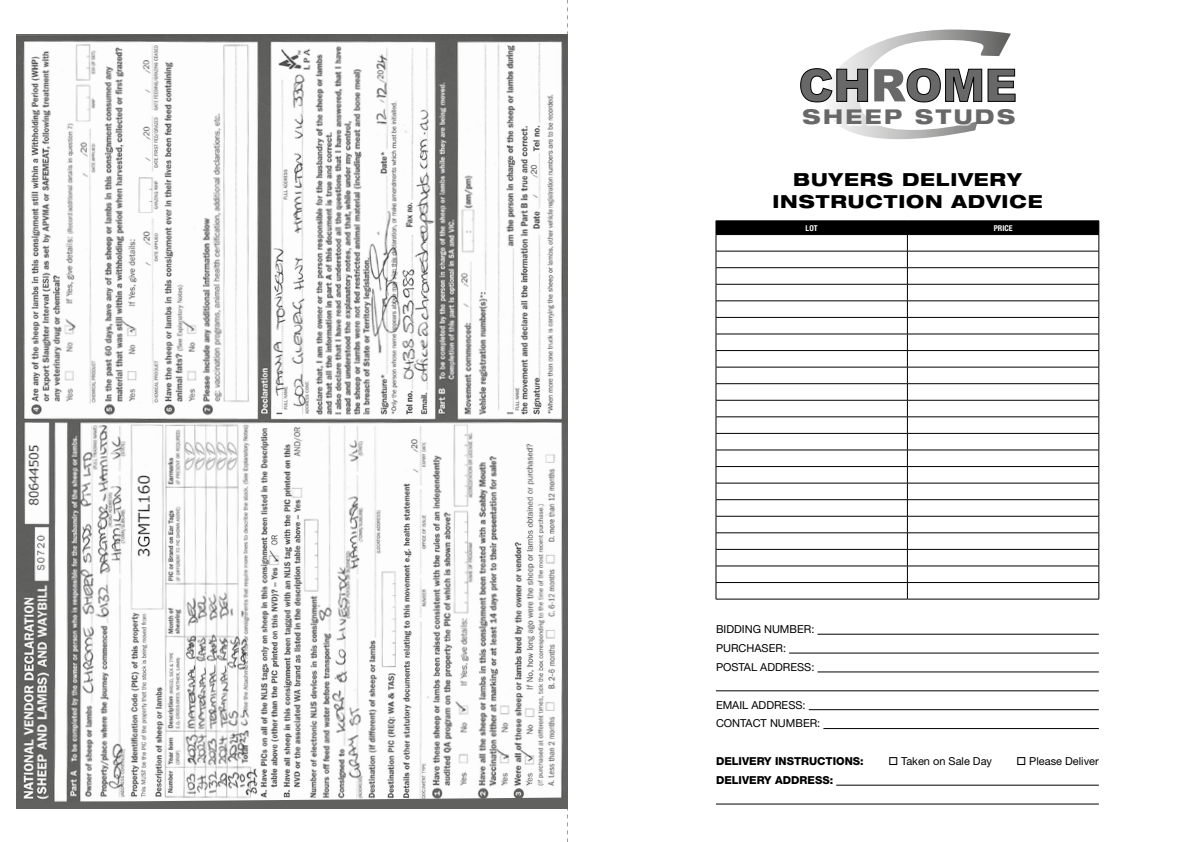
<style>
.page{position:relative;width:1191px;height:842px;background:#fff}
.page>*{position:absolute;margin:0;border:0;box-sizing:border-box;transform-origin:0 0}
.t1{font:800 expanded 20.4px "Helvetica Neue LT Std";letter-spacing:.12em;color:#686868}
.t2{font:800 expanded 18px/21.6px "Helvetica Neue LT Std";letter-spacing:.05em;color:#000;text-align:center}
.t3{font:11px/18.9px "Helvetica Neue LT Std";color:#000}
.t4{font:800 11px "Helvetica Neue LT Std";color:#000}
.t5{font:700 condensed 8px "Helvetica Neue LT Std";color:#fff}
</style>
<div class="page">
<svg style="left:567px;top:0;width:1px;height:842px"></svg>
<img style="left:16px;top:35px;width:551px;height:767px">
<svg style="left:800px;top:30px;width:215px;height:109px"></svg>
<div style="left:803px;top:110px;width:212px;height:17px;background:#fff"></div>
<hr style="left:817px;top:634px;width:281px;height:1px;background:#000">
<hr style="left:789px;top:653px;width:309px;height:1px;background:#000">
<hr style="left:817px;top:672px;width:281px;height:1px;background:#000">
<hr style="left:716px;top:690px;width:382px;height:1px;background:#000">
<hr style="left:808px;top:709px;width:290px;height:1px;background:#000">
<hr style="left:823px;top:728px;width:275px;height:1px;background:#000">
<hr style="left:836px;top:785px;width:262px;height:1px;background:#000">
<hr style="left:716px;top:804px;width:382px;height:1px;background:#000">
<svg style="left:715px;top:221px;width:384px;height:378px"></svg>
<hr style="left:715px;top:599px;width:192px;height:1px;background:#000">
<hr style="left:907px;top:599px;width:192px;height:1px;background:#000">
<h1 class="t1" style="left:802px;top:104px;width:214px">SHEEP STUDS</h1>
<h2 class="t2" style="left:772px;top:169px;width:271px">BUYERS DELIVERY<br>INSTRUCTION ADVICE</h2>
<p class="t5" style="left:805px;top:223px;width:14px">LOT</p>
<p class="t5" style="left:993px;top:223px;width:20px">PRICE</p>
<p class="t3" style="left:716px;top:620px;width:100px">BIDDING NUMBER:<br>PURCHASER:<br>POSTAL ADDRESS:</p>
<p class="t3" style="left:716px;top:695px;width:106px">EMAIL ADDRESS:<br>CONTACT NUMBER:</p>
<p class="t4" style="left:716px;top:755px;width:149px">DELIVERY INSTRUCTIONS:</p>
<p class="t3" style="left:888px;top:752px;width:105px">□ Taken on Sale Day</p>
<p class="t3" style="left:1016px;top:752px;width:84px">□ Please Deliver</p>
<p class="t4" style="left:716px;top:773px;width:119px">DELIVERY ADDRESS:</p>
</div>
